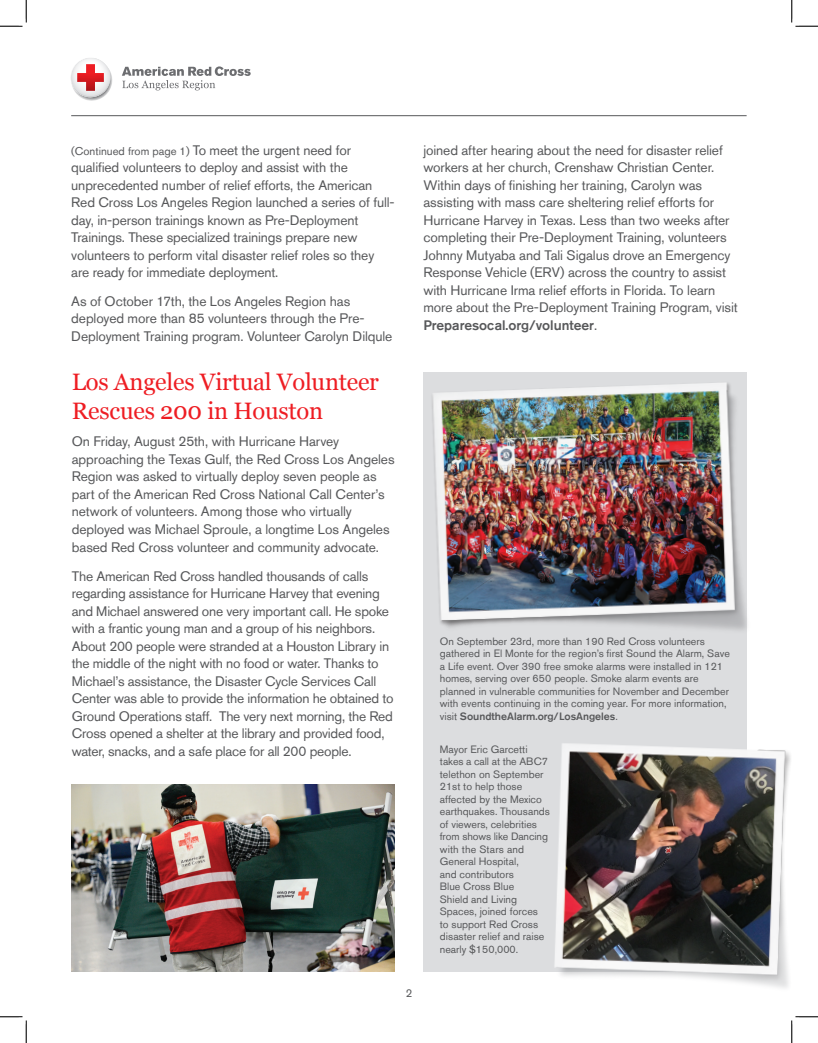
<style>
.page{position:relative;width:818px;height:1043px;background:#fff}
.page>*{position:absolute;margin:0;border:0;box-sizing:border-box;transform-origin:0 0}
.Paragraph_Style_3{font:23.75px/28.5px "Georgia";letter-spacing:-.01em;color:#ee1d23}
.Body_Text{font:13.75px/17.5px "Akzidenz Grotesk Std";letter-spacing:-.01em;color:#57585a}
.Body_Text-2{font:11.25px "Akzidenz Grotesk Std";color:#57585a}
.Caption_Photo_Credit{font:10.62px/12.5px "Akzidenz Grotesk Std";color:#57585a}
.s1{font-size:11.25px}
.s2{font-weight:500}
</style>
<div class="page">
<hr style="left:71px;top:115px;width:675px;height:1px;background:#57585a">
<svg style="left:71px;top:58px;width:180px;height:43px"></svg>
<div style="left:423px;top:372px;width:323px;height:599px;background:#dcdddf"></div>
<img style="left:72px;top:784px;width:322px;height:187px">
<img style="left:432px;top:380px;width:315px;height:262px">
<img style="left:535px;top:724px;width:256px;height:264px">
<svg style="left:0;top:0;width:27px;height:27px"></svg>
<svg style="left:0;top:1016px;width:27px;height:26px"></svg>
<svg style="left:791px;top:0;width:27px;height:27px"></svg>
<svg style="left:791px;top:1016px;width:27px;height:26px"></svg>
<p class="Body_Text" style="left:71px;top:141px;width:325px"><span class="s1">(Continued from page 1)</span> To meet the urgent need for qualified volunteers to deploy and assist with the unprecedented number of relief efforts, the American Red Cross Los Angeles Region launched a series of full&shy;day, in-person trainings known as Pre-Deployment Trainings. These specialized trainings prepare new volunteers to perform vital disaster relief roles so they are ready for immediate deployment.</p>
<p class="Body_Text" style="left:71px;top:292px;width:322px">As of October 17th, the Los Angeles Region has deployed more than 85 volunteers through the Pre-<br>Deployment Training program. Volunteer Carolyn Dilqule</p>
<p class="Paragraph_Style_3" style="left:72px;top:367px;width:309px">Los Angeles Virtual Volunteer<br>Rescues 200 in Houston</p>
<p class="Body_Text" style="left:72px;top:433px;width:324px">On Friday, August 25th, with Hurricane Harvey approaching the Texas Gulf, the Red Cross Los Angeles Region was asked to virtually deploy seven people as part of the American Red Cross National Call Center’s network of volunteers. Among those who virtually deployed was Michael Sproule, a longtime Los Angeles based Red Cross volunteer and community advocate.</p>
<p class="Body_Text" style="left:72px;top:567px;width:323px">The American Red Cross handled thousands of calls regarding assistance for Hurricane Harvey that evening and Michael answered one very important call. He spoke with a frantic young man and a group of his neighbors.<br>About 200 people were stranded at a Houston Library in the middle of the night with no food or water. Thanks to Michael’s assistance, the Disaster Cycle Services Call Center was able to provide the information he obtained to Ground Operations staff. The very next morning, the Red Cross opened a shelter at the library and provided food, water, snacks, and a safe place for all 200 people.</p>
<p class="Body_Text" style="left:423px;top:141px;width:316px">joined after hearing about the need for disaster relief workers at her church, Crenshaw Christian Center.<br>Within days of finishing her training, Carolyn was assisting with mass care sheltering relief efforts for Hurricane Harvey in Texas. Less than two weeks after completing their Pre-Deployment Training, volunteers Johnny Mutyaba and Tali Sigalus drove an Emergency Response Vehicle (ERV) across the country to assist with Hurricane Irma relief efforts in Florida. To learn more about the Pre-Deployment Training Program, visit <span class="s2">Preparesocal.org/volunteer</span>.</p>
<p class="Caption_Photo_Credit" style="left:440px;top:634px;width:292px">On September 23rd, more than 190 Red Cross volunteers gathered in El Monte for the region’s first Sound the Alarm, Save a Life event. Over 390 free smoke alarms were installed in 121 homes, serving over 650 people. Smoke alarm events are planned in vulnerable communities for November and December with events continuing in the coming year. For more information, visit <span class="s2">SoundtheAlarm.org/LosAngeles</span>.</p>
<p class="Caption_Photo_Credit" style="left:440px;top:742px;width:112px">Mayor Eric Garcetti takes a call at the ABC7 telethon on September<br>21st to help those affected by the Mexico earthquakes. Thousands of viewers, celebrities from shows like Dancing with the Stars and<br>General Hospital,<br>and contributors<br>Blue Cross Blue<br>Shield and Living<br>Spaces, joined forces<br>to support Red Cross disaster relief and raise nearly $150,000.</p>
<p class="Body_Text-2" style="left:405px;top:986px;width:8px">2</p>
</div>
